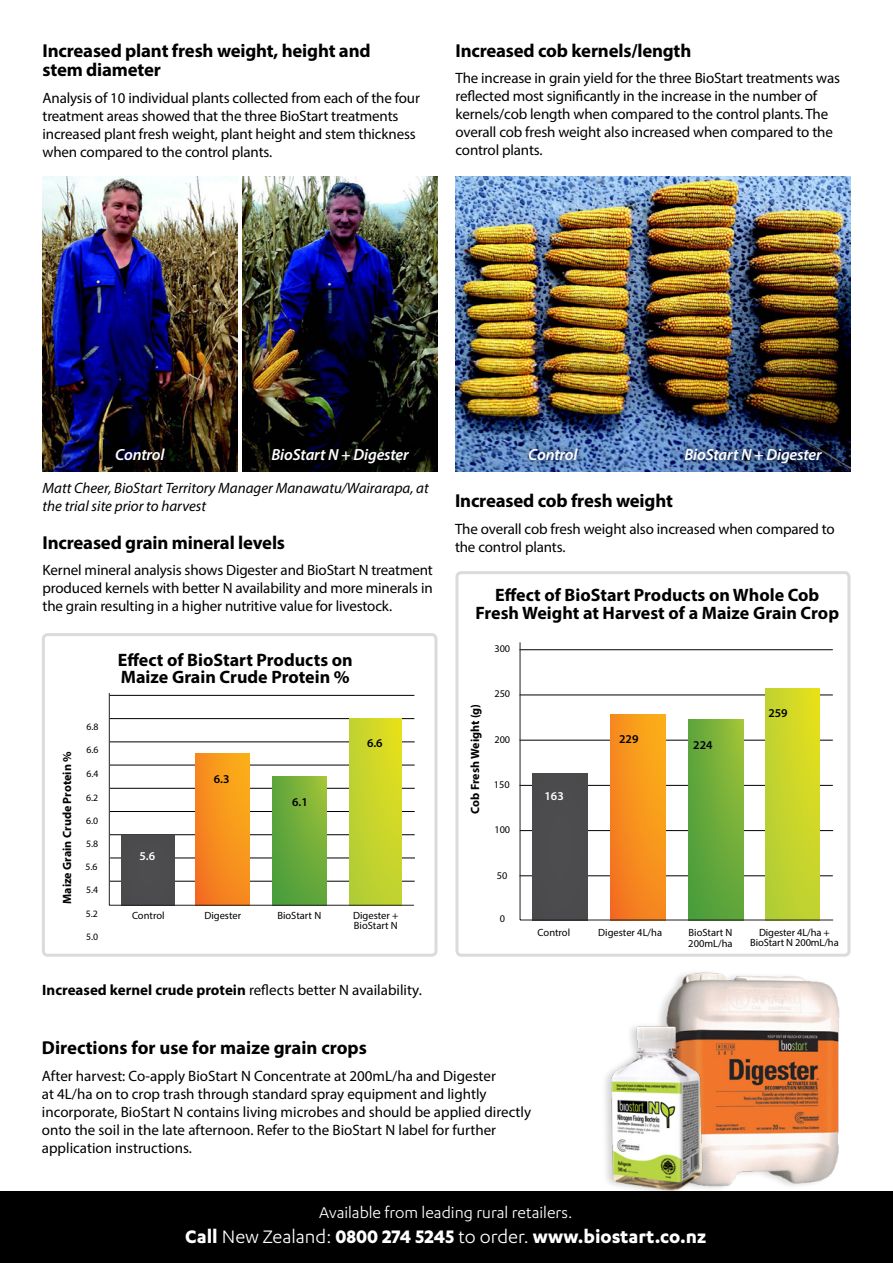
<style>
.page{position:relative;width:893px;height:1263px;background:#fff}
.page>*{position:absolute;margin:0;border:0;box-sizing:border-box;transform-origin:0 0}
.t1{font:700 21px "Karbon";color:#fff}
.t2{font:700 18.75px/19.5px "Myriad Pro";letter-spacing:-.01em;color:#000}
.t3{font:700 18px/17.1px "Myriad Pro";color:#000}
.t4{font:18px "Karbon";color:#fff}
.t5{font:italic 600 16.2px "Myriad Pro";letter-spacing:-.01em;color:#fff}
.t6{font:15px/18px "Myriad Pro";letter-spacing:-.01em;color:#000}
.t7{font:italic 15px/18px "Myriad Pro";color:#000}
.t8{font:700 12px "Myriad Pro";color:#000}
.t9{font:600 12px "Myriad Pro";color:#000}
.t10{font:600 12px "Myriad Pro";color:#fff}
.t11{font:10.5px/10.5px "Myriad Pro";color:#000}
.t12{font:10.35px "Myriad Pro";color:#000}
.t13{font:9.75px "Myriad Pro";color:#000}
.s1{font-weight:700}
.s2{font-weight:400}
</style>
<div class="page">
<img style="left:455px;top:177px;width:395px;height:295px">
<div style="left:42px;top:633px;width:395px;height:324px;border:3px solid #dadbdc;border-radius:4px"></div>
<hr style="left:110px;top:788px;width:305px;height:1px;background:#000">
<hr style="left:110px;top:811px;width:305px;height:1px;background:#000">
<hr style="left:110px;top:834px;width:305px;height:1px;background:#000">
<hr style="left:110px;top:858px;width:305px;height:1px;background:#000">
<hr style="left:110px;top:881px;width:305px;height:1px;background:#000">
<hr style="left:110px;top:765px;width:305px;height:1px;background:#000">
<hr style="left:110px;top:695px;width:304px;height:1px;background:#000">
<hr style="left:110px;top:718px;width:304px;height:1px;background:#000">
<hr style="left:110px;top:741px;width:305px;height:1px;background:#000">
<div style="left:122px;top:835px;width:53px;height:70px;background:#4b4c4e"></div>
<svg style="left:350px;top:718px;width:52px;height:187px"></svg>
<svg style="left:272px;top:777px;width:54px;height:128px"></svg>
<svg style="left:196px;top:753px;width:54px;height:152px"></svg>
<hr style="left:109px;top:693px;width:1px;height:212px;background:#241f21">
<hr style="left:109px;top:905px;width:305px;height:1px;background:#241f21">
<img style="left:43px;top:177px;width:194px;height:295px">
<div style="left:106px;top:439px;width:68px;height:31px;background:#000;opacity:.75"></div>
<div style="left:519px;top:439px;width:68px;height:31px;background:#000;opacity:.75"></div>
<img style="left:243px;top:177px;width:194px;height:295px">
<div style="left:262px;top:439px;width:156px;height:34px;background:#000"></div>
<div style="left:675px;top:439px;width:156px;height:34px;background:#000;opacity:.75"></div>
<div style="left:455px;top:571px;width:395px;height:386px;border:3px solid #dadbdc;border-radius:4px"></div>
<hr style="left:519px;top:694px;width:314px;height:1px;background:#000">
<hr style="left:519px;top:740px;width:314px;height:1px;background:#000">
<hr style="left:519px;top:785px;width:314px;height:1px;background:#000">
<hr style="left:520px;top:830px;width:313px;height:1px;background:#000">
<hr style="left:519px;top:875px;width:314px;height:1px;background:#000">
<hr style="left:519px;top:649px;width:314px;height:1px;background:#000">
<svg style="left:688px;top:720px;width:56px;height:200px"></svg>
<svg style="left:610px;top:715px;width:55px;height:205px"></svg>
<div style="left:533px;top:773px;width:54px;height:147px;background:#4b4c4e"></div>
<svg style="left:765px;top:689px;width:54px;height:231px"></svg>
<hr style="left:520px;top:642px;width:1px;height:278px;background:#241f21">
<hr style="left:520px;top:920px;width:313px;height:1px;background:#241f21">
<div style="left:0;top:1191px;width:893px;height:72px;background:#000"></div>
<img style="left:660px;top:972px;width:180px;height:216px">
<div style="left:601px;top:1021px;width:102px;height:176px;background:#fefefe"></div>
<img style="left:604px;top:1014px;width:114px;height:183px">
<p class="t2" style="left:43px;top:40px;width:330px">Increased plant fresh weight, height and stem diameter</p>
<p class="t6" style="left:43px;top:88px;width:379px">Analysis of 10 individual plants collected from each of the four treatment areas showed that the three BioStart treatments increased plant fresh weight, plant height and stem thickness when compared to the control plants.</p>
<p class="t2" style="left:455px;top:40px;width:237px">Increased cob kernels/length</p>
<p class="t6" style="left:455px;top:69px;width:386px">The increase in grain yield for the three BioStart treatments was reflected most significantly in the increase in the number of kernels/cob length when compared to the control plants. The overall cob fresh weight also increased when compared to the control plants.</p>
<p class="t5" style="left:115px;top:444px;width:51px">Control</p>
<p class="t5" style="left:271px;top:444px;width:139px">BioStart N + Digester</p>
<p class="t5" style="left:528px;top:444px;width:51px">Control</p>
<p class="t5" style="left:684px;top:444px;width:139px">BioStart N + Digester</p>
<p class="t7" style="left:43px;top:478px;width:388px">Matt Cheer, BioStart Territory Manager Manawatu/Wairarapa, at the trial site prior to harvest</p>
<p class="t2" style="left:455px;top:490px;width:219px">Increased cob fresh weight</p>
<p class="t6" style="left:455px;top:519px;width:381px">The overall cob fresh weight also increased when compared to the control plants.</p>
<p class="t3" style="left:475px;top:585px;width:365px;line-height:18px;text-align:center">Effect of BioStart Products on Whole Cob<br>Fresh Weight at Harvest of a Maize Grain Crop</p>
<p class="t2" style="left:43px;top:532px;width:244px">Increased grain mineral levels</p>
<p class="t6" style="left:43px;top:561px;width:392px;text-align:justify">Kernel mineral analysis shows Digester and BioStart N treatment produced kernels with better N availability and more minerals in the grain resulting in a higher nutritive value for livestock.</p>
<p class="t8" style="left:59px;top:904px;width:154px;rotate:-90deg">Maize Grain Crude Protein %</p>
<p class="t13" style="left:87px;top:720px;width:14px">6.8</p>
<p class="t13" style="left:87px;top:744px;width:14px">6.6</p>
<p class="t13" style="left:87px;top:767px;width:14px">6.4</p>
<p class="t13" style="left:86px;top:791px;width:14px">6.2</p>
<p class="t13" style="left:86px;top:814px;width:14px">6.0</p>
<p class="t13" style="left:86px;top:838px;width:14px">5.8</p>
<p class="t13" style="left:86px;top:884px;width:14px">5.4</p>
<p class="t13" style="left:86px;top:907px;width:14px">5.2</p>
<p class="t13" style="left:86px;top:930px;width:14px">5.0</p>
<p class="t13" style="left:86px;top:861px;width:14px">5.6</p>
<p class="t3" style="left:118px;top:650px;width:236px">Effect of BioStart Products on<br>Maize Grain Crude Protein %</p>
<p class="t10" style="left:140px;top:849px;width:17px">5.6</p>
<p class="t9" style="left:214px;top:771px;width:17px">6.3</p>
<p class="t9" style="left:292px;top:794px;width:17px">6.1</p>
<p class="t9" style="left:367px;top:735px;width:17px">6.6</p>
<p class="t11" style="left:132px;top:910px;width:34px">Control</p>
<p class="t11" style="left:353px;top:910px;width:47px;line-height:10.1px">Digester +<br>BioStart N</p>
<p class="t11" style="left:277px;top:910px;width:45px">BioStart N</p>
<p class="t11" style="left:204px;top:910px;width:38px">Digester</p>
<p class="t6" style="left:42px;top:981px;width:381px"><span class="s1">Increased kernel crude protein</span> reflects better N availability.</p>
<p class="t8" style="left:467px;top:813px;width:111px;rotate:-90deg">Cob Fresh Weight (g)</p>
<p class="t12" style="left:494px;top:642px;width:17px">300</p>
<p class="t12" style="left:494px;top:687px;width:17px">250</p>
<p class="t12" style="left:494px;top:733px;width:17px">200</p>
<p class="t12" style="left:494px;top:778px;width:17px">150</p>
<p class="t12" style="left:494px;top:823px;width:17px">100</p>
<p class="t12" style="left:497px;top:869px;width:12px">50</p>
<p class="t12" style="left:500px;top:912px;width:7px">0</p>
<p class="t10" style="left:544px;top:789px;width:21px">163</p>
<p class="t9" style="left:619px;top:731px;width:21px">229</p>
<p class="t9" style="left:693px;top:737px;width:21px">224</p>
<p class="t9" style="left:768px;top:705px;width:21px">259</p>
<p class="t11" style="left:538px;top:927px;width:34px">Control</p>
<p class="t11" style="left:598px;top:927px;width:65px">Digester 4L/ha</p>
<p class="t11" style="left:750px;top:927px;width:90px;text-align:center">Digester 4L/ha +<br>BioStart N 200mL/ha</p>
<p class="t11" style="left:688px;top:927px;width:46px">BioStart N<br>200mL/ha</p>
<p class="t2" style="left:42px;top:1037px;width:327px">Directions for use for maize grain crops</p>
<p class="t6" style="left:42px;top:1066px;width:491px">After harvest: Co-apply BioStart N Concentrate at 200mL/ha and Digester<br>at 4L/ha on to crop trash through standard spray equipment and lightly incorporate, BioStart N contains living microbes and should be applied directly onto the soil in the late afternoon. Refer to the BioStart N label for further application instructions.</p>
<p class="t4" style="left:319px;top:1202px;width:255px">Available from leading rural retailers.</p>
<h1 class="t1" style="left:185px;top:1225px;width:523px">Call <span class="s2">New Zealand:</span> 0800 274 5245 <span class="s2">to order.</span> www.biostart.co.nz</h1>
</div>
